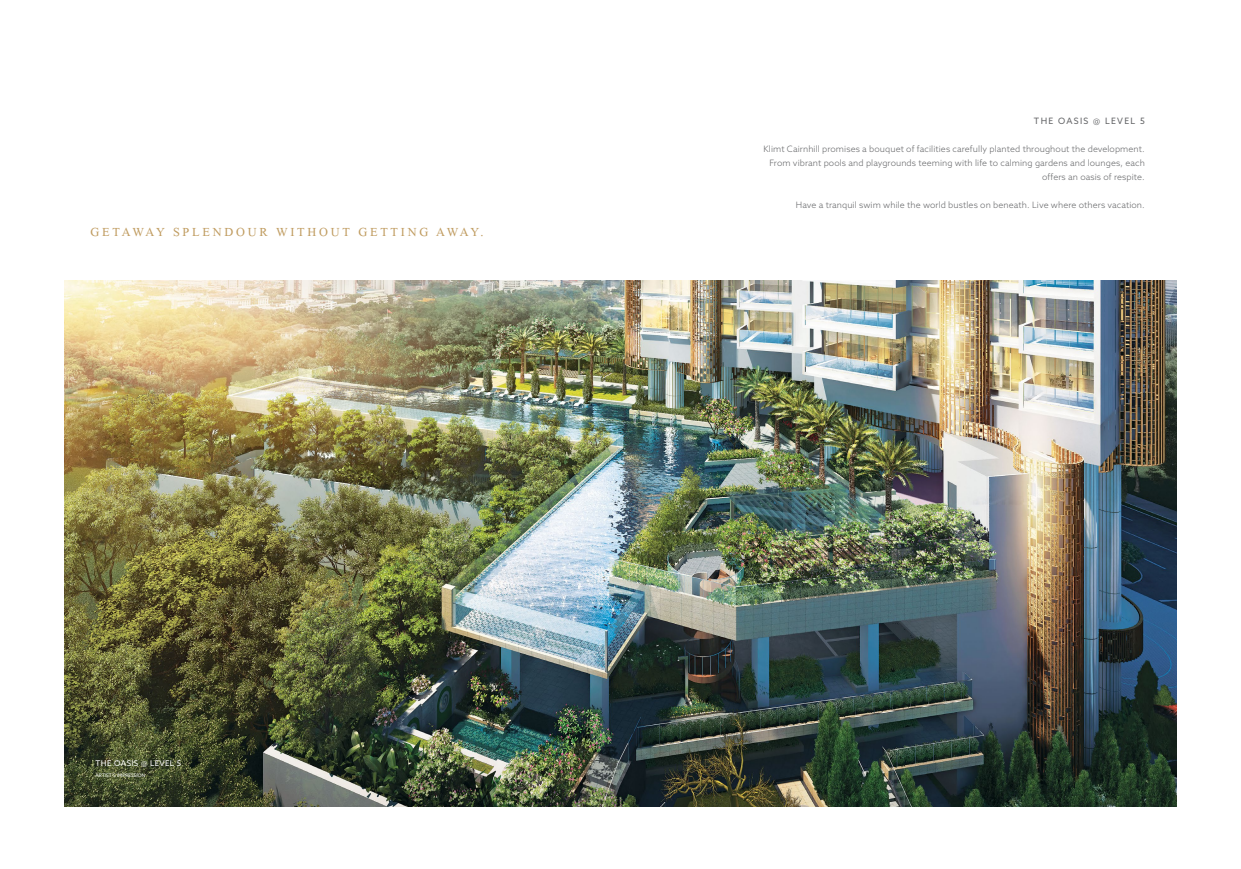
<style>
.page{position:relative;width:1241px;height:869px;background:#fff}
.page>*{position:absolute;margin:0;border:0;box-sizing:border-box;transform-origin:0 0}
.t1{font:18.38px "Microsoft Himalaya";letter-spacing:.15em;color:#c09c60}
.t2{font:300 8.75px/14px "Azo Sans";letter-spacing:.01em;color:#636466;text-align:right}
.t3{font:8.75px "Azo Sans";letter-spacing:.15em;color:#636466}
.t4{font:7.88px "Azo Sans";letter-spacing:.05em;color:#fff}
.t5{font:4.81px "Azo Sans";color:#fff}
</style>
<div class="page">
<img style="left:65px;top:280px;width:1111px;height:526px">
<h1 class="t1" style="left:91px;top:218px;width:394px">GETAWAY SPLENDOUR WITHOUT GETTING AWAY.</h1>
<p class="t4" style="left:95px;top:757px;width:87px">THE OASIS @ LEVEL 5</p>
<p class="t5" style="left:95px;top:771px;width:51px">ARTIST’S IMPRESSION</p>
<p class="t3" style="left:1033px;top:115px;width:112px">THE OASIS @ LEVEL 5</p>
<p class="t2" style="left:763px;top:141px;width:383px">Klimt Cairnhill promises a bouquet of facilities carefully planted throughout the development.<br>From vibrant pools and playgrounds teeming with life to calming gardens and lounges, each offers an oasis of respite.</p>
<p class="t2" style="left:795px;top:197px;width:350px">Have a tranquil swim while the world bustles on beneath. Live where others vacation.</p>
</div>
